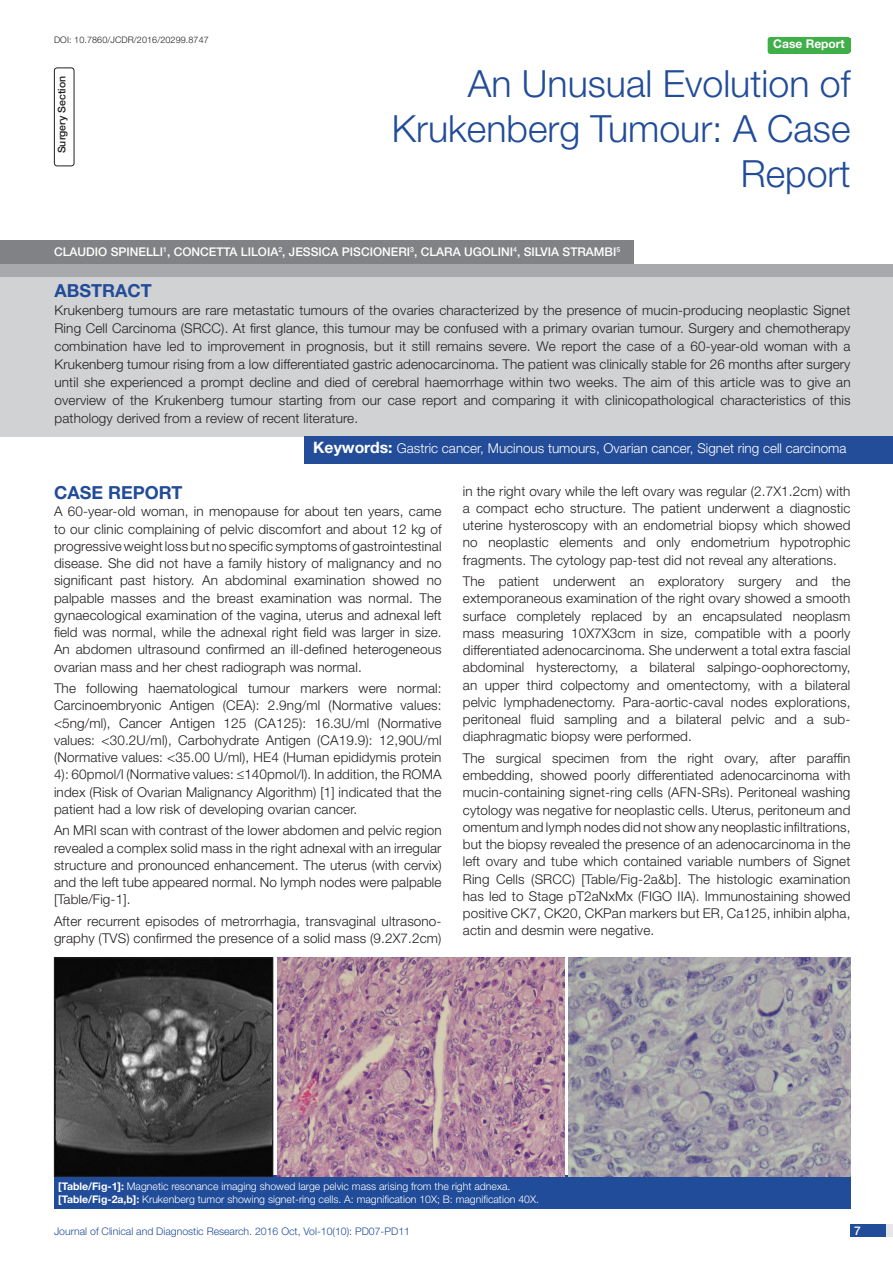
<style>
.page{position:relative;width:893px;height:1263px;background:#fff}
.page>*{position:absolute;margin:0;border:0;box-sizing:border-box;transform-origin:0 0}
.t1{font:300 37.5px/45px "Helvetica Neue";color:#214c99;text-align:right}
.Heading{font:700 18px "Helvetica Neue";color:#214c99}
.Abstract_head{font:700 18px "Helvetica Neue";color:#214c99}
.Body_text{font:300 13.5px/17.2px "Helvetica Neue";letter-spacing:.01em;color:#231f20;text-align:justify}
.Abstract_Text{font:300 13.5px/18px "Helvetica Neue";letter-spacing:.01em;color:#231f20;text-align:justify}
.t2{font:300 13.5px "Helvetica Neue";color:#fff}
.Author{font:500 12px "Helvetica Neue";color:#fff}
.t3{font:700 12px "Helvetica Neue";color:#fff}
.Table_text{font:300 10.5px "Helvetica Neue";color:#fff}
.t4{font:300 10.5px "Helvetica Neue";color:#214c99}
.t5{font:500 10.5px "Helvetica Neue";color:#231f20}
.DOI{font:300 9px "Helvetica Neue";letter-spacing:.01em;color:#231f20}
.s1{color:#244d99}
.s2{font-weight:700;font-size:15.75px}
.s3{font-weight:700}
</style>
<div class="page">
<div style="left:850px;top:1224px;width:43px;height:13px;background:#e6e7e9"></div>
<div style="left:850px;top:1224px;width:35px;height:13px;background:#214c99"></div>
<div style="left:768px;top:37px;width:82px;height:17px;background:#40ae49;border-radius:3px"></div>
<div style="left:767px;top:39px;width:83px;height:13px;background:#40ae49"></div>
<div style="left:0;top:240px;width:634px;height:25px;background:#808285"></div>
<div style="left:54px;top:68px;width:20px;height:98px;border:1px solid #231f20;border-radius:3px"></div>
<div style="left:0;top:274px;width:893px;height:163px;background:#d1d2d4"></div>
<div style="left:305px;top:436px;width:588px;height:27px;background:#244d99"></div>
<div style="left:0;top:264px;width:893px;height:12px;background:#a8a9ad"></div>
<div style="left:54px;top:1176px;width:796px;height:33px;background:#214c99"></div>
<img style="left:56px;top:959px;width:215px;height:216px">
<div style="left:54px;top:957px;width:219px;height:220px;border:1px solid #231f20"></div>
<img style="left:278px;top:957px;width:286px;height:220px">
<img style="left:568px;top:957px;width:282px;height:220px">
<p class="DOI" style="left:54px;top:35px;width:156px">DOI: 10.7860/JCDR/2016/20299.8747</p>
<p class="t3" style="left:773px;top:37px;width:73px">Case Report</p>
<p class="t5" style="left:56px;top:153px;width:79px;rotate:-90deg">SURGERY SECTION</p>
<p class="t1" style="left:392px;top:60px;width:460px">An Unusual Evolution of<br>Krukenberg Tumour: A Case<br>Report</p>
<p class="Author" style="left:54px;top:245px;width:568px">CLAUDIO SPINELLI<sup>1</sup>, CONCETTA LILOIA<sup>2</sup>, JESSICA PISCIONERI<sup>3</sup>, CLARA UGOLINI<sup>4</sup>, SILVIA STRAMBI<sup>5</sup></p>
<p class="Abstract_head" style="left:55px;top:280px;width:98px">ABST<span class="s1">RAC</span>T</p>
<p class="Abstract_Text" style="left:55px;top:301px;width:797px">Krukenberg tumours are rare metastatic tumours of the ovaries characterized by the presence of mucin-producing neoplastic Signet Ring Cell Carcinoma (SRCC). At first glance, this tumour may be confused with a primary ovarian tumour. Surgery and chemotherapy combination have led to improvement in prognosis, but it still remains severe. We report the case of a 60-year-old woman with a Krukenberg tumour rising from a low differentiated gastric adenocarcinoma. The patient was clinically stable for 26 months after surgery until she experienced a prompt decline and died of cerebral haemorrhage within two weeks. The aim of this article was to give an overview of the Krukenberg tumour starting from our case report and comparing it with clinicopathological characteristics of this pathology derived from a review of recent literature.</p>
<p class="t2" style="left:313px;top:440px;width:535px"><span class="s2">Keywords:</span> Gastric cancer, Mucinous tumours, Ovarian cancer, Signet ring cell carcinoma</p>
<p class="Heading" style="left:54px;top:481px;width:130px">Case Report</p>
<p class="Body_text" style="left:54px;top:502px;width:389px">A 60-year-old woman, in menopause for about ten years, came to our clinic complaining of pelvic discomfort and about 12 kg of progressive weight loss but no specific symptoms of gastrointestinal disease. She did not have a family history of malignancy and no significant past history. An abdominal examination showed no palpable masses and the breast examination was normal. The gynaecological examination of the vagina, uterus and adnexal left field was normal, while the adnexal right field was larger in size.<br>An abdomen ultrasound confirmed an ill-defined heterogeneous ovarian mass and her chest radiograph was normal.</p>
<p class="Body_text" style="left:54px;top:679px;width:389px">The following haematological tumour markers were normal:<br>Carcinoembryonic Antigen (CEA): 2.9ng/ml (Normative values: &lt;5ng/ml), Cancer Antigen 125 (CA125): 16.3U/ml (Normative values: &lt;30.2U/ml), Carbohydrate Antigen (CA19.9): 12,90U/ml (Normative values: &lt;35.00 U/ml), HE4 (Human epididymis protein 4): 60pmol/l (Normative values: ≤140pmol/l). In addition, the ROMA index (Risk of Ovarian Malignancy Algorithm) [1] indicated that the patient had a low risk of developing ovarian cancer.</p>
<p class="Body_text" style="left:54px;top:821px;width:389px">An MRI scan with contrast of the lower abdomen and pelvic region revealed a complex solid mass in the right adnexal with an irregular structure and pronounced enhancement. The uterus (with cervix) and the left tube appeared normal. No lymph nodes were palpable [Table/Fig-1].</p>
<p class="Body_text" style="left:54px;top:912px;width:389px">After recurrent episodes of metrorrhagia, transvaginal ultrasono&shy;graphy (TVS) confirmed the presence of a solid mass (9.2X7.2cm)</p>
<p class="Body_text" style="left:463px;top:482px;width:389px">in the right ovary while the left ovary was regular (2.7X1.2cm) with a compact echo structure. The patient underwent a diagnostic uterine hysteroscopy with an endometrial biopsy which showed no neoplastic elements and only endometrium hypotrophic fragments. The cytology pap-test did not reveal any alterations.</p>
<p class="Body_text" style="left:463px;top:572px;width:389px">The patient underwent an exploratory surgery and the extemporaneous examination of the right ovary showed a smooth surface completely replaced by an encapsulated neoplasm mass measuring 10X7X3cm in size, compatible with a poorly differentiated adenocarcinoma. She underwent a total extra fascial abdominal hysterectomy, a bilateral salpingo-oophorectomy, an upper third colpectomy and omentectomy, with a bilateral pelvic lymphadenectomy. Para-aortic-caval nodes explorations, peritoneal fluid sampling and a bilateral pelvic and a sub&shy;diaphragmatic biopsy were performed.</p>
<p class="Body_text" style="left:463px;top:749px;width:389px">The surgical specimen from the right ovary, after paraffin embedding, showed poorly differentiated adenocarcinoma with mucin-containing signet-ring cells (AFN-SRs). Peritoneal washing cytology was negative for neoplastic cells. Uterus, peritoneum and omentum and lymph nodes did not show any neoplastic infiltrations, but the biopsy revealed the presence of an adenocarcinoma in the left ovary and tube which contained variable numbers of Signet Ring Cells (SRCC) [Table/Fig-2a&amp;b]. The histologic examination has led to Stage pT2aNxMx (FIGO IIA). Immunostaining showed positive CK7, CK20, CKPan markers but ER, Ca125, inhibin alpha, actin and desmin were negative.</p>
<p class="Table_text" style="left:58px;top:1180px;width:454px"><span class="s3">[Table/Fig-1]:</span> Magnetic resonance imaging showed large pelvic mass arising from the right adnexa.</p>
<p class="Table_text" style="left:58px;top:1192px;width:482px"><span class="s3">[Table/Fig-2a,b]:</span> Krukenberg tumor showing signet-ring cells. A: magnification 10X; B: magnification 40X.</p>
<p class="t4" style="left:54px;top:1225px;width:357px">Journal of Clinical and Diagnostic Research. 2016 Oct, Vol-10(10): PD07-PD11</p>
<p class="Author" style="left:854px;top:1223px;width:8px">7</p>
</div>
